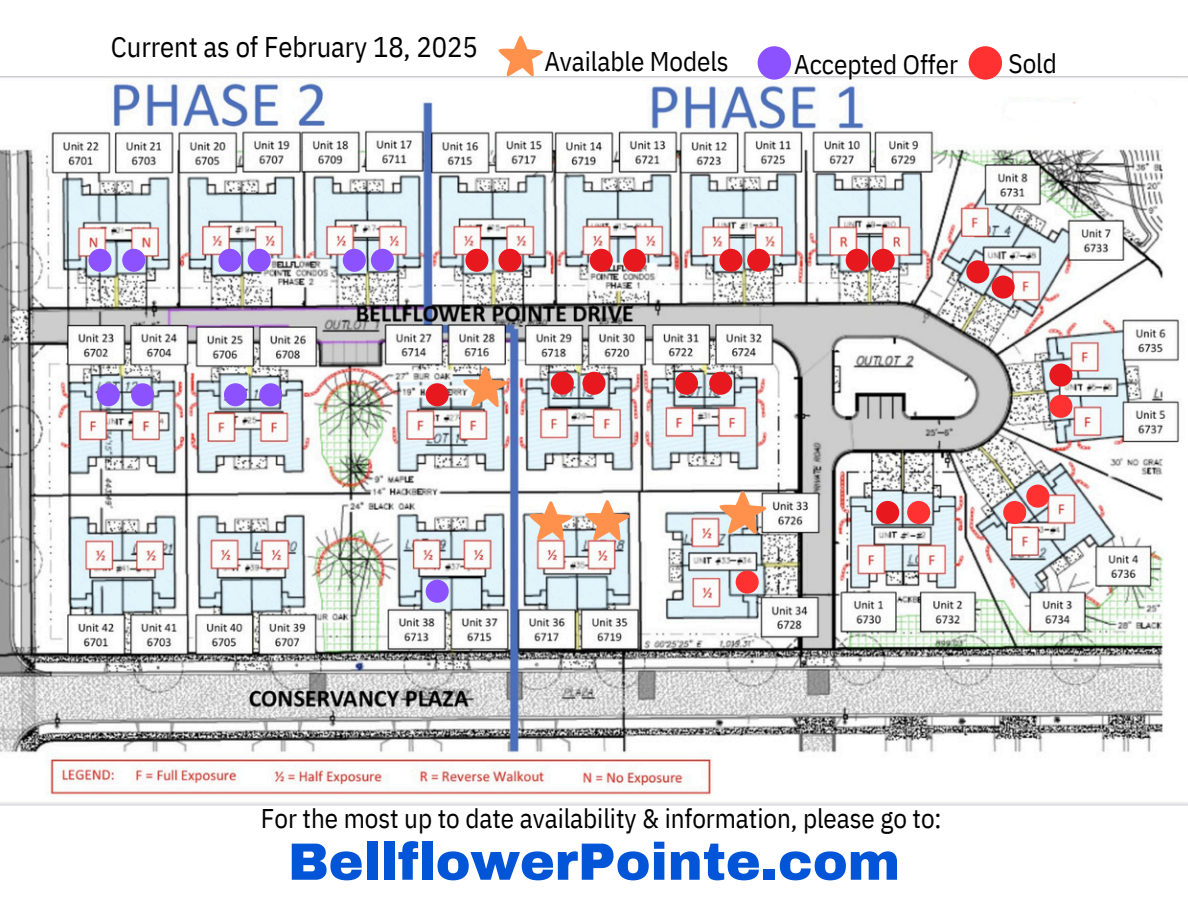
<style>
.page{position:relative;width:1188px;height:918px;background:#fff}
.page>*{position:absolute;margin:0;border:0;box-sizing:border-box;transform-origin:0 0}
.t1{font:900 52.5px "Archivo";letter-spacing:-.005em;color:#0255d6}
.t2{font:28.5px "IBM Plex Sans Cond";letter-spacing:-.005em;color:#000}
.t3{font:27px "IBM Plex Sans Cond";letter-spacing:-.005em;color:#000}
</style>
<div class="page">
<svg style="left:0;top:805px;width:1188px;height:1px"></svg>
<img style="left:0;top:76px;width:1188px;height:729px">
<div style="left:1003px;top:501px;width:23px;height:23px;background:#ff3131;border-radius:50%"></div>
<div style="left:1026px;top:485px;width:23px;height:23px;background:#ff3131;border-radius:50%"></div>
<div style="left:1049px;top:364px;width:23px;height:23px;background:#e7191f;border-radius:50%"></div>
<div style="left:992px;top:276px;width:23px;height:23px;background:#e7191f;border-radius:50%"></div>
<div style="left:551px;top:372px;width:23px;height:23px;background:#e7191f;border-radius:50%"></div>
<div style="left:966px;top:260px;width:23px;height:23px;background:#e7191f;border-radius:50%"></div>
<svg style="left:1006px;top:95px;width:155px;height:41px"></svg>
<div style="left:872px;top:249px;width:23px;height:23px;background:#e7191f;border-radius:50%"></div>
<div style="left:907px;top:501px;width:23px;height:23px;background:#ff3131;border-radius:50%"></div>
<div style="left:846px;top:249px;width:23px;height:23px;background:#e7191f;border-radius:50%"></div>
<div style="left:969px;top:46px;width:33px;height:34px;background:#ff3131;border-radius:50%"></div>
<div style="left:1049px;top:395px;width:23px;height:23px;background:#ff3131;border-radius:50%"></div>
<div style="left:747px;top:249px;width:23px;height:23px;background:#e7191f;border-radius:50%"></div>
<div style="left:675px;top:372px;width:23px;height:23px;background:#e7191f;border-radius:50%"></div>
<div style="left:876px;top:501px;width:23px;height:23px;background:#e7191f;border-radius:50%"></div>
<div style="left:719px;top:249px;width:23px;height:23px;background:#e7191f;border-radius:50%"></div>
<div style="left:623px;top:249px;width:23px;height:23px;background:#e7191f;border-radius:50%"></div>
<div style="left:582px;top:372px;width:24px;height:23px;background:#e7191f;border-radius:50%"></div>
<div style="left:590px;top:249px;width:23px;height:23px;background:#e7191f;border-radius:50%"></div>
<div style="left:709px;top:372px;width:23px;height:23px;background:#e7191f;border-radius:50%"></div>
<div style="left:736px;top:571px;width:23px;height:23px;background:#ff3131;border-radius:50%"></div>
<div style="left:224px;top:383px;width:23px;height:23px;background:#8c52ff;border-radius:50%"></div>
<div style="left:426px;top:383px;width:23px;height:23px;background:#e7191f;border-radius:50%"></div>
<div style="left:758px;top:46px;width:33px;height:34px;background:#8c52ff;border-radius:50%"></div>
<div style="left:343px;top:249px;width:23px;height:23px;background:#8c52ff;border-radius:50%"></div>
<div style="left:371px;top:249px;width:23px;height:23px;background:#8c52ff;border-radius:50%"></div>
<div style="left:465px;top:249px;width:23px;height:23px;background:#e7191f;border-radius:50%"></div>
<div style="left:218px;top:249px;width:24px;height:23px;background:#8c52ff;border-radius:50%"></div>
<div style="left:498px;top:249px;width:24px;height:23px;background:#e7191f;border-radius:50%"></div>
<div style="left:248px;top:249px;width:23px;height:23px;background:#8c52ff;border-radius:50%"></div>
<div style="left:259px;top:383px;width:23px;height:23px;background:#8c52ff;border-radius:50%"></div>
<div style="left:88px;top:249px;width:24px;height:23px;background:#8c52ff;border-radius:50%"></div>
<div style="left:131px;top:383px;width:23px;height:23px;background:#8c52ff;border-radius:50%"></div>
<svg style="left:463px;top:366px;width:45px;height:41px"></svg>
<svg style="left:719px;top:491px;width:47px;height:43px"></svg>
<svg style="left:585px;top:500px;width:44px;height:40px"></svg>
<svg style="left:529px;top:501px;width:43px;height:39px"></svg>
<svg style="left:498px;top:36px;width:44px;height:40px"></svg>
<div style="left:426px;top:580px;width:23px;height:23px;background:#8c52ff;border-radius:50%"></div>
<div style="left:97px;top:383px;width:23px;height:23px;background:#8c52ff;border-radius:50%"></div>
<div style="left:122px;top:249px;width:23px;height:23px;background:#8c52ff;border-radius:50%"></div>
<p class="t2" style="left:111px;top:28px;width:368px">Current as of February 18, 2025</p>
<p class="t3" style="left:544px;top:43px;width:186px">Available Models</p>
<p class="t3" style="left:794px;top:47px;width:165px">Accepted Offer</p>
<p class="t3" style="left:1009px;top:45px;width:50px">Sold</p>
<p class="t3" style="left:261px;top:800px;width:682px">For the most up to date availability &amp; information, please go to:</p>
<p class="t1" style="left:288px;top:834px;width:614px">BellflowerPointe.com</p>
</div>
